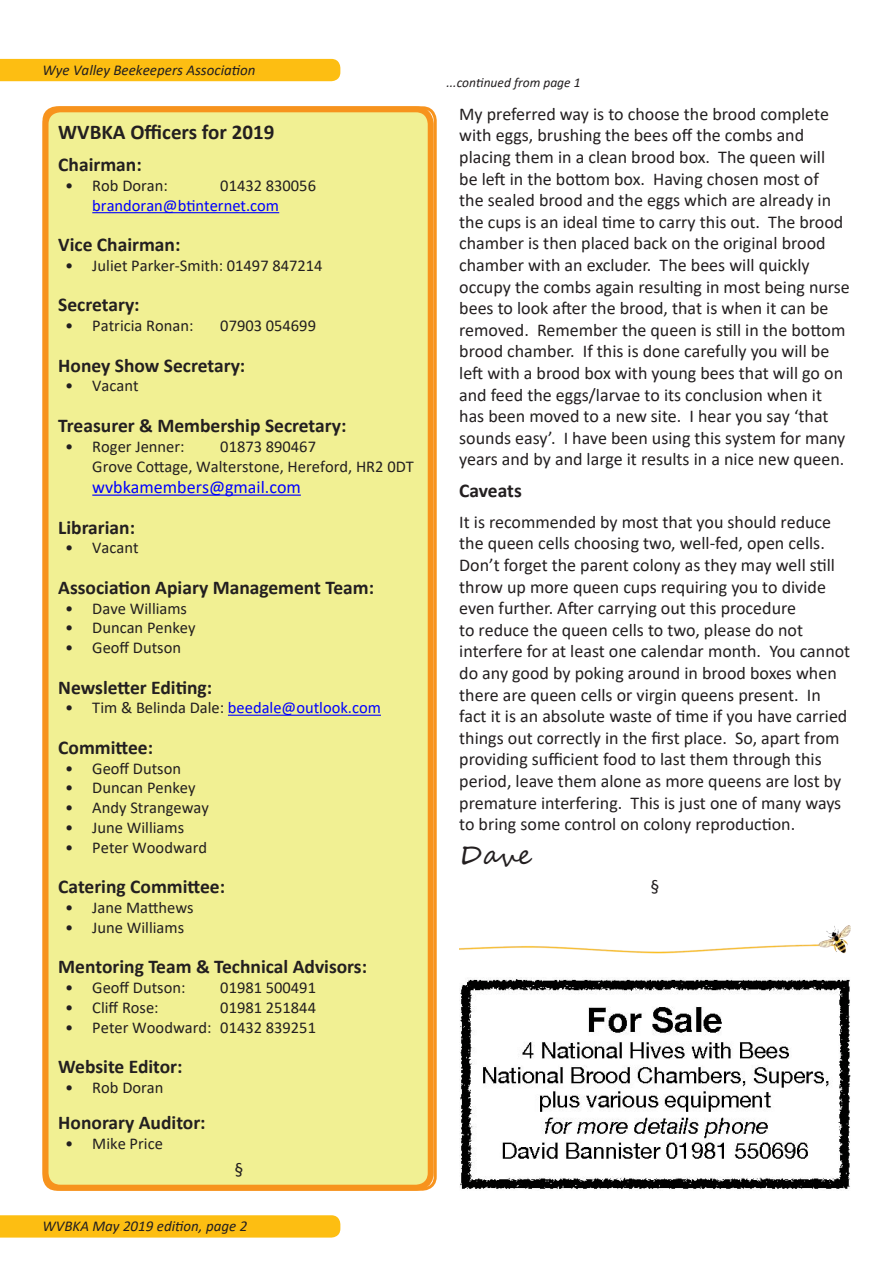
<style>
.page{position:relative;width:893px;height:1263px;background:#fff}
.page>*{position:absolute;margin:0;border:0;box-sizing:border-box;transform-origin:0 0}
.WVBKA_Signature_bloc{font:27px "Segoe Script";color:#231f20}
.WVBKA_Heading_1{font:700 21px "Calibri";color:#231f20}
.WVBKA_Heading_2{font:700 19.5px "Calibri";color:#231f20}
.WVBKA_body_text_12{font:18px/21.6px "Calibri";color:#231f20}
.WVBKA_tight_bullet_l{font:18px "Calibri";color:#00f}
.WVBKA_end_of_section{font:18px "Calibri";color:#231f20}
.WVBKA_tight_bullet_l-2{font:16.5px/19.8px "Calibri";color:#231f20}
.WVBKA_tight_bullet_l-3{font:16.5px/19.8px "Calibri";color:#00f}
.WVBKA_IT_body_text_1{font:italic 15px "Calibri";color:#231f20}
.WVBKA_IT_body_text_1-2{font:italic 13.5px "Calibri";color:#231f20}
.s1{color:#231f20}
</style>
<div class="page">
<div style="left:46px;top:109px;width:385px;height:1079px;background:#f1f093;border-radius:15px"></div>
<div style="left:43px;top:106px;width:391px;height:1085px;border:6px solid #f7931d;border-radius:15px"></div>
<hr style="left:92px;top:212px;width:187px;height:1px;background:#00f">
<hr style="left:92px;top:494px;width:209px;height:2px;background:#00f">
<hr style="left:228px;top:715px;width:153px;height:1px;background:#00f">
<div style="left:43px;top:106px;width:394px;height:1085px;border:3px solid #f7931d;border-radius:13px"></div>
<img style="left:459px;top:925px;width:391px;height:29px">
<div style="left:0;top:1215px;width:340px;height:22px;background:#fdbe12"></div>
<div style="left:0;top:59px;width:340px;height:22px;background:#fdbe12"></div>
<img style="left:459px;top:978px;width:391px;height:212px">
<p class="WVBKA_IT_body_text_1" style="left:43px;top:59px;width:215px">Wye Valley Beekeepers Association</p>
<p class="WVBKA_Heading_1" style="left:58px;top:117px;width:218px">WVBKA Officers for 2019</p>
<p class="WVBKA_Heading_2" style="left:58px;top:151px;width:85px">Chairman:</p>
<p class="WVBKA_tight_bullet_l-2" style="left:65px;top:175px;width:104px">• Rob Doran:</p>
<p class="WVBKA_tight_bullet_l-3" style="left:92px;top:175px;width:225px;text-indent:128px"><span class="s1">01432 830056 </span>brandoran@btinternet.com</p>
<p class="WVBKA_Heading_2" style="left:58px;top:231px;width:124px">Vice Chairman:</p>
<p class="WVBKA_tight_bullet_l-2" style="left:65px;top:255px;width:259px">• Juliet Parker-Smith: 01497 847214</p>
<p class="WVBKA_Heading_2" style="left:58px;top:291px;width:83px">Secretary:</p>
<p class="WVBKA_tight_bullet_l-2" style="left:65px;top:315px;width:130px">• Patricia Ronan:</p>
<p class="WVBKA_tight_bullet_l-2" style="left:220px;top:315px;width:97px">07903 054699</p>
<p class="WVBKA_Heading_2" style="left:58px;top:351px;width:189px">Honey Show Secretary:</p>
<p class="WVBKA_tight_bullet_l-2" style="left:65px;top:376px;width:75px">• Vacant</p>
<p class="WVBKA_Heading_2" style="left:58px;top:412px;width:290px">Treasurer &amp; Membership Secretary:</p>
<p class="WVBKA_tight_bullet_l-2" style="left:65px;top:436px;width:121px">• Roger Jenner:</p>
<p class="WVBKA_tight_bullet_l-2" style="left:92px;top:436px;width:323px;text-indent:128px">01873 890467<br>Grove Cottage, Walterstone, Hereford, HR2 0DT</p>
<p class="WVBKA_tight_bullet_l" style="left:92px;top:475px;width:210px">wvbkamembers@gmail.com</p>
<p class="WVBKA_Heading_2" style="left:58px;top:513px;width:78px">Librarian:</p>
<p class="WVBKA_tight_bullet_l-2" style="left:65px;top:537px;width:75px">• Vacant</p>
<p class="WVBKA_Heading_2" style="left:58px;top:573px;width:317px">Association Apiary Management Team:</p>
<p class="WVBKA_tight_bullet_l-2" style="left:65px;top:598px;width:123px">• Dave Williams</p>
<p class="WVBKA_tight_bullet_l-2" style="left:65px;top:617px;width:132px">• Duncan Penkey</p>
<p class="WVBKA_tight_bullet_l-2" style="left:65px;top:637px;width:117px">• Geoff Dutson</p>
<p class="WVBKA_Heading_2" style="left:58px;top:673px;width:155px">Newsletter Editing:</p>
<p class="WVBKA_tight_bullet_l-3" style="left:65px;top:697px;width:317px"><span class="s1">• Tim &amp; Belinda Dale:</span> beedale@outlook.com</p>
<p class="WVBKA_Heading_2" style="left:58px;top:733px;width:96px">Committee:</p>
<p class="WVBKA_tight_bullet_l-2" style="left:65px;top:758px;width:117px">• Geoff Dutson</p>
<p class="WVBKA_tight_bullet_l-2" style="left:65px;top:777px;width:132px">• Duncan Penkey</p>
<p class="WVBKA_tight_bullet_l-2" style="left:65px;top:797px;width:145px">• Andy Strangeway</p>
<p class="WVBKA_tight_bullet_l-2" style="left:65px;top:817px;width:120px">• June Williams</p>
<p class="WVBKA_tight_bullet_l-2" style="left:65px;top:837px;width:143px">• Peter Woodward</p>
<p class="WVBKA_Heading_2" style="left:58px;top:873px;width:168px">Catering Committee:</p>
<p class="WVBKA_tight_bullet_l-2" style="left:65px;top:897px;width:130px">• Jane Matthews</p>
<p class="WVBKA_tight_bullet_l-2" style="left:65px;top:917px;width:120px">• June Williams</p>
<p class="WVBKA_Heading_2" style="left:58px;top:953px;width:310px">Mentoring Team &amp; Technical Advisors:</p>
<p class="WVBKA_tight_bullet_l-2" style="left:65px;top:977px;width:122px">• Geoff Dutson:</p>
<p class="WVBKA_tight_bullet_l-2" style="left:220px;top:977px;width:97px">01981 500491</p>
<p class="WVBKA_tight_bullet_l-2" style="left:65px;top:997px;width:95px">• Cliff Rose:</p>
<p class="WVBKA_tight_bullet_l-2" style="left:220px;top:997px;width:97px">01981 251844</p>
<p class="WVBKA_tight_bullet_l-2" style="left:65px;top:1017px;width:252px">• Peter Woodward: 01432 839251</p>
<p class="WVBKA_Heading_2" style="left:58px;top:1053px;width:126px">Website Editor:</p>
<p class="WVBKA_tight_bullet_l-2" style="left:65px;top:1077px;width:100px">• Rob Doran</p>
<p class="WVBKA_Heading_2" style="left:58px;top:1109px;width:149px">Honorary Auditor:</p>
<p class="WVBKA_tight_bullet_l-2" style="left:65px;top:1133px;width:99px">• Mike Price</p>
<p class="WVBKA_end_of_section" style="left:235px;top:1156px;width:10px">§</p>
<p class="WVBKA_IT_body_text_1" style="left:43px;top:1215px;width:206px">WVBKA May 2019 edition, page 2</p>
<p class="WVBKA_IT_body_text_1-2" style="left:446px;top:73px;width:136px">...continued from page 1</p>
<p class="WVBKA_body_text_12" style="left:459px;top:103px;width:392px">My preferred way is to choose the brood complete with eggs, brushing the bees off the combs and placing them in a clean brood box. The queen will<br>be left in the bottom box. Having chosen most of<br>the sealed brood and the eggs which are already in the cups is an ideal time to carry this out. The brood chamber is then placed back on the original brood chamber with an excluder. The bees will quickly occupy the combs again resulting in most being nurse bees to look after the brood, that is when it can be removed. Remember the queen is still in the bottom brood chamber. If this is done carefully you will be left with a brood box with young bees that will go on and feed the eggs/larvae to its conclusion when it has been moved to a new site. I hear you say ‘that sounds easy’. I have been using this system for many years and by and large it results in a nice new queen.</p>
<p class="WVBKA_Heading_2" style="left:459px;top:477px;width:64px">Caveats</p>
<p class="WVBKA_body_text_12" style="left:459px;top:510px;width:393px">It is recommended by most that you should reduce the queen cells choosing two, well-fed, open cells.<br>Don’t forget the parent colony as they may well still throw up more queen cups requiring you to divide even further. After carrying out this procedure<br>to reduce the queen cells to two, please do not interfere for at least one calendar month. You cannot do any good by poking around in brood boxes when there are queen cells or virgin queens present. In fact it is an absolute waste of time if you have carried things out correctly in the first place. So, apart from providing sufficient food to last them through this period, leave them alone as more queens are lost by premature interfering. This is just one of many ways to bring some control on colony reproduction.</p>
<p class="WVBKA_Signature_bloc" style="left:459px;top:834px;width:73px">Dave</p>
<p class="WVBKA_end_of_section" style="left:650px;top:873px;width:10px">§</p>
</div>
